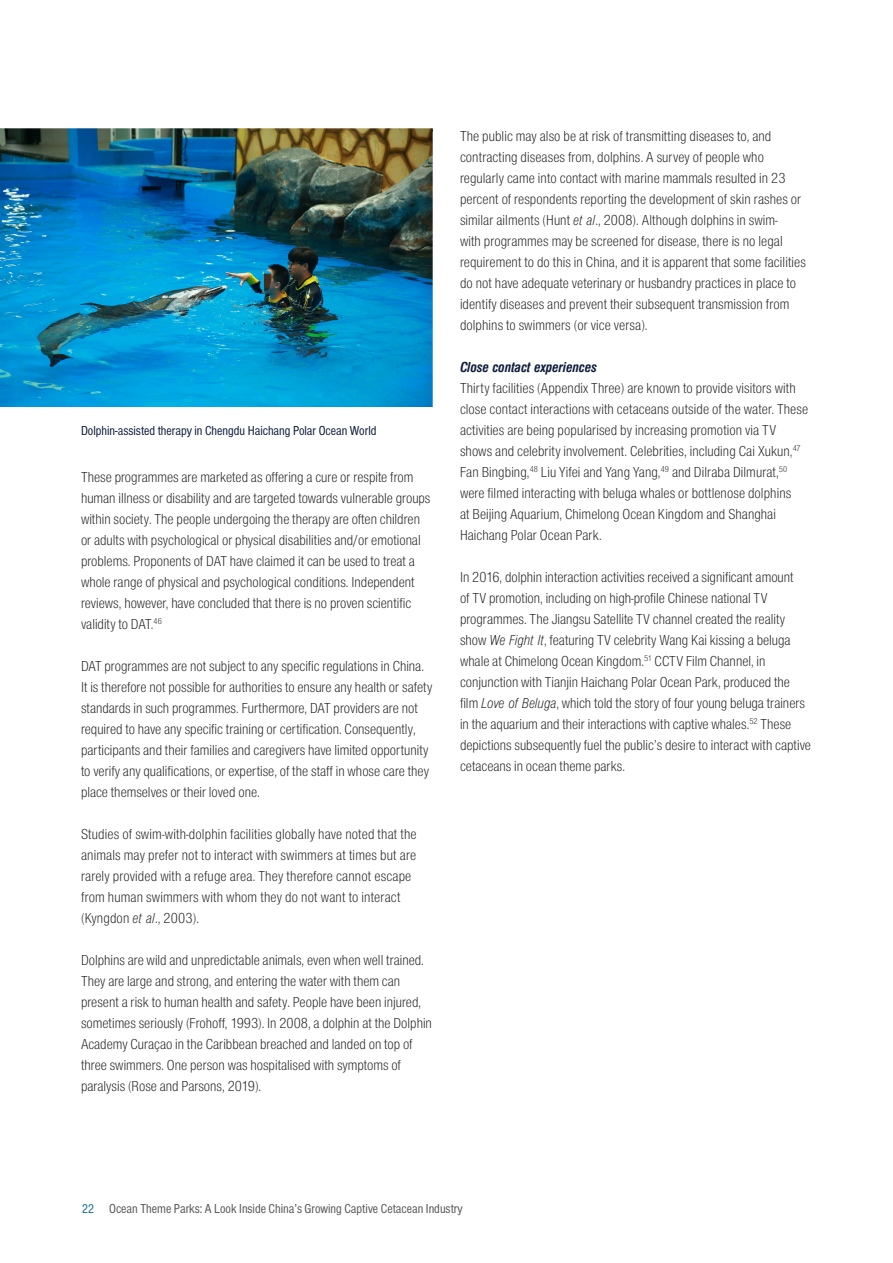
<style>
.page{position:relative;width:893px;height:1263px;background:#fff}
.page>*{position:absolute;margin:0;border:0;box-sizing:border-box;transform-origin:0 0}
.t1{font:300 condensed 15px/21px "Foundation Sans";color:#231f20}
.t2{font:italic 700 condensed 15px "Foundation Sans";color:#0e1d3c}
.t3{font:condensed 13.5px "Foundation Sans";color:#57585a}
.t4{font:condensed 13.5px "Foundation Sans";color:#0e1d3c}
.t5{font:condensed 13.5px "Foundation Sans";color:#136d93}
.s1{font-style:italic}
</style>
<div class="page">
<img style="left:0;top:128px;width:433px;height:278px">
<p class="t4" style="left:81px;top:424px;width:297px">Dolphin-assisted therapy in Chengdu Haichang Polar Ocean World</p>
<p class="t1" style="left:81px;top:467px;width:351px">These programmes are marketed as offering a cure or respite from human illness or disability and are targeted towards vulnerable groups within society. The people undergoing the therapy are often children or adults with psychological or physical disabilities and/or emotional problems. Proponents of DAT have claimed it can be used to treat a whole range of physical and psychological conditions. Independent reviews, however, have concluded that there is no proven scientific validity to DAT.<sup>46</sup></p>
<p class="t1" style="left:81px;top:656px;width:353px">DAT programmes are not subject to any specific regulations in China.<br>It is therefore not possible for authorities to ensure any health or safety standards in such programmes. Furthermore, DAT providers are not required to have any specific training or certification. Consequently, participants and their families and caregivers have limited opportunity to verify any qualifications, or expertise, of the staff in whose care they place themselves or their loved one.</p>
<p class="t1" style="left:81px;top:824px;width:337px">Studies of swim-with-dolphin facilities globally have noted that the animals may prefer not to interact with swimmers at times but are rarely provided with a refuge area. They therefore cannot escape from human swimmers with whom they do not want to interact (Kyngdon <span class="s1">et al</span>., 2003).</p>
<p class="t1" style="left:81px;top:950px;width:352px">Dolphins are wild and unpredictable animals, even when well trained.<br>They are large and strong, and entering the water with them can present a risk to human health and safety. People have been injured, sometimes seriously (Frohoff, 1993). In 2008, a dolphin at the Dolphin Academy Curaçao in the Caribbean breached and landed on top of three swimmers. One person was hospitalised with symptoms of paralysis (Rose and Parsons, 2019).</p>
<p class="t1" style="left:460px;top:125px;width:347px">The public may also be at risk of transmitting diseases to, and contracting diseases from, dolphins. A survey of people who regularly came into contact with marine mammals resulted in 23 percent of respondents reporting the development of skin rashes or similar ailments (Hunt <span class="s1">et al</span>., 2008). Although dolphins in swim-<br>with programmes may be screened for disease, there is no legal requirement to do this in China, and it is apparent that some facilities do not have adequate veterinary or husbandry practices in place to identify diseases and prevent their subsequent transmission from dolphins to swimmers (or vice versa).</p>
<p class="t2" style="left:460px;top:358px;width:138px">Close contact experiences</p>
<p class="t1" style="left:460px;top:377px;width:350px">Thirty facilities (Appendix Three) are known to provide visitors with close contact interactions with cetaceans outside of the water. These activities are being popularised by increasing promotion via TV shows and celebrity involvement. Celebrities, including Cai Xukun,<sup>47<br></sup>Fan Bingbing,<sup>48</sup> Liu Yifei and Yang Yang,<sup>49</sup> and Dilraba Dilmurat,<sup>50 </sup>were filmed interacting with beluga whales or bottlenose dolphins<br>at Beijing Aquarium, Chimelong Ocean Kingdom and Shanghai Haichang Polar Ocean Park.</p>
<p class="t1" style="left:460px;top:566px;width:352px">In 2016, dolphin interaction activities received a significant amount<br>of TV promotion, including on high-profile Chinese national TV programmes. The Jiangsu Satellite TV channel created the reality show <span class="s1">We Fight It</span>, featuring TV celebrity Wang Kai kissing a beluga whale at Chimelong Ocean Kingdom.<sup>51</sup> CCTV Film Channel, in conjunction with Tianjin Haichang Polar Ocean Park, produced the film <span class="s1">Love of Beluga</span>, which told the story of four young beluga trainers in the aquarium and their interactions with captive whales.<sup>52</sup> These depictions subsequently fuel the public’s desire to interact with captive cetaceans in ocean theme parks.</p>
<p class="t5" style="left:82px;top:1201px;width:14px">22</p>
<p class="t3" style="left:109px;top:1201px;width:355px">Ocean Theme Parks: A Look Inside China’s Growing Captive Cetacean Industry</p>
</div>
